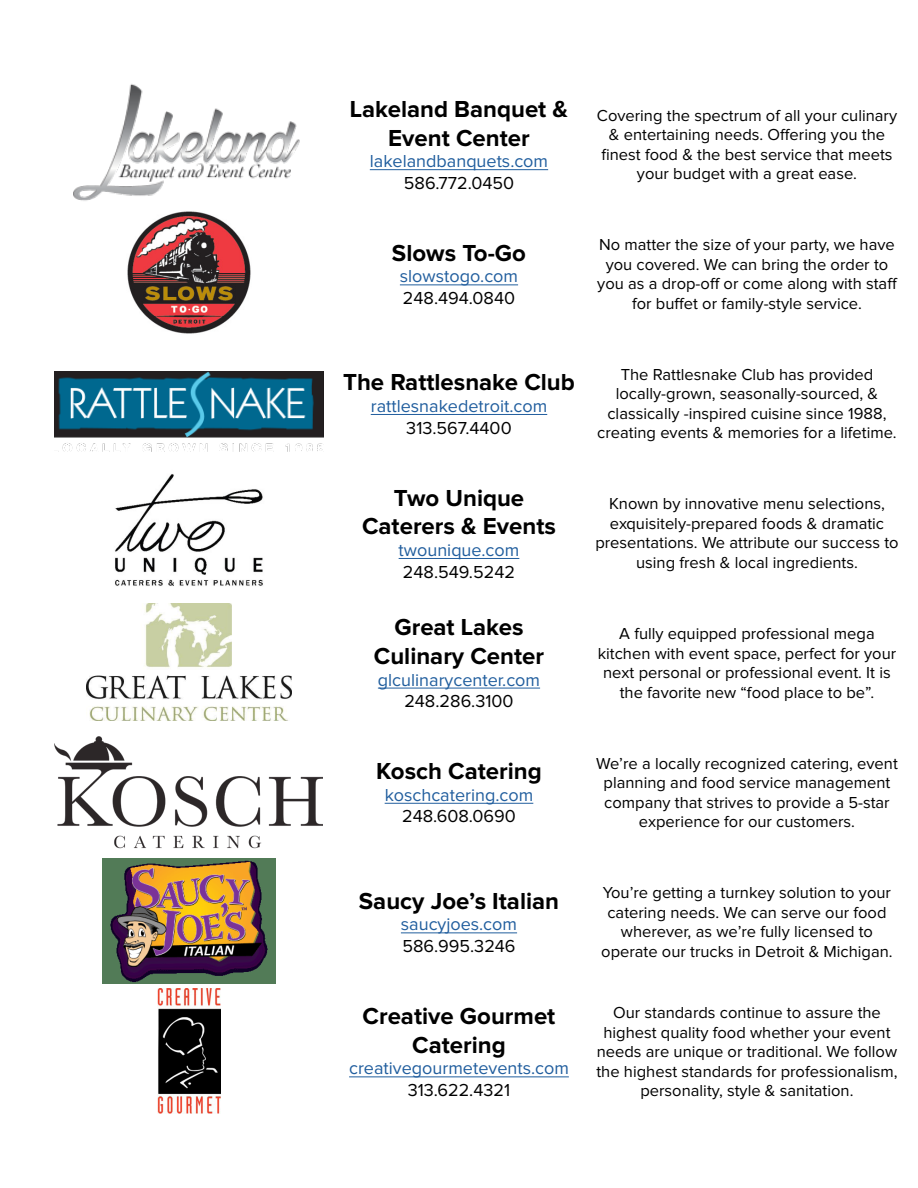
<style>
.page{position:relative;width:918px;height:1188px;background:#fff}
.page>*{position:absolute;margin:0;border:0;box-sizing:border-box;transform-origin:0 0}
.t1{font:700 24px/28.8px "Proxima Nova";color:#000;text-align:center}
.t2{font:18px "Proxima Nova";color:#215e9e}
.t3{font:18px "Proxima Nova";color:#000}
.t4{font:16.5px/19.5px "Proxima Nova";color:#000;text-align:center}
</style>
<div class="page">
<img style="left:74px;top:84px;width:226px;height:117px">
<hr style="left:370px;top:169px;width:178px;height:1px;background:#215e9e">
<img style="left:127px;top:211px;width:124px;height:123px">
<hr style="left:400px;top:285px;width:118px;height:1px;background:#215e9e">
<img style="left:54px;top:371px;width:270px;height:81px">
<hr style="left:371px;top:414px;width:176px;height:1px;background:#215e9e">
<img style="left:115px;top:474px;width:148px;height:112px">
<hr style="left:399px;top:558px;width:120px;height:1px;background:#215e9e">
<img style="left:87px;top:603px;width:204px;height:118px">
<hr style="left:378px;top:688px;width:162px;height:1px;background:#215e9e">
<img style="left:54px;top:736px;width:268px;height:113px">
<hr style="left:385px;top:803px;width:148px;height:1px;background:#215e9e">
<img style="left:102px;top:858px;width:174px;height:126px">
<hr style="left:401px;top:933px;width:116px;height:1px;background:#215e9e">
<img style="left:158px;top:988px;width:62px;height:125px">
<hr style="left:349px;top:1077px;width:220px;height:1px;background:#215e9e">
<h1 class="t1" style="left:350px;top:96px;width:220px">Lakeland Banquet &amp;<br>Event Center</h1>
<p class="t2" style="left:370px;top:153px;width:180px">lakelandbanquets.com</p>
<p class="t3" style="left:404px;top:175px;width:112px">586.772.0450</p>
<h1 class="t1" style="left:392px;top:240px;width:136px">Slows To-Go</h1>
<p class="t2" style="left:400px;top:268px;width:120px">slowstogo.com</p>
<p class="t3" style="left:403px;top:290px;width:114px">248.494.0840</p>
<p class="t4" style="left:597px;top:106px;width:302px">Covering the spectrum of all your culinary &amp; entertaining needs. Offering you the finest food &amp; the best service that meets your budget with a great ease.</p>
<p class="t4" style="left:597px;top:236px;width:302px">No matter the size of your party, we have you covered. We can bring the order to you as a drop-off or come along with staff for buffet or family-style service.</p>
<h1 class="t1" style="left:343px;top:369px;width:233px">The Rattlesnake Club</h1>
<p class="t2" style="left:371px;top:398px;width:178px">rattlesnakedetroit.com</p>
<p class="t3" style="left:406px;top:419px;width:107px">313.567.4400</p>
<h1 class="t1" style="left:362px;top:484px;width:195px">Two Unique<br>Caterers &amp; Events</h1>
<p class="t2" style="left:399px;top:542px;width:122px">twounique.com</p>
<p class="t3" style="left:403px;top:563px;width:113px">248.549.5242</p>
<h1 class="t1" style="left:374px;top:614px;width:172px">Great Lakes<br>Culinary Center</h1>
<p class="t2" style="left:378px;top:671px;width:164px">glculinarycenter.com</p>
<p class="t3" style="left:404px;top:693px;width:111px">248.286.3100</p>
<h1 class="t1" style="left:376px;top:758px;width:167px">Kosch Catering</h1>
<p class="t2" style="left:385px;top:787px;width:150px">koschcatering.com</p>
<p class="t3" style="left:402px;top:808px;width:115px">248.608.0690</p>
<p class="t4" style="left:597px;top:365px;width:301px">The Rattlesnake Club has provided locally-grown, seasonally-sourced, &amp; classically -inspired cuisine since 1988, creating events &amp; memories for a lifetime.</p>
<p class="t4" style="left:595px;top:495px;width:305px">Known by innovative menu selections, exquisitely-prepared foods &amp; dramatic presentations. We attribute our success to using fresh &amp; local ingredients.</p>
<p class="t4" style="left:598px;top:625px;width:300px">A fully equipped professional mega kitchen with event space, perfect for your next personal or professional event. It is the favorite new “food place to be”.</p>
<p class="t4" style="left:596px;top:754px;width:303px">We’re a locally recognized catering, event planning and food service management company that strives to provide a 5-star experience for our customers.</p>
<h1 class="t1" style="left:359px;top:888px;width:202px">Saucy Joe’s Italian</h1>
<p class="t2" style="left:401px;top:916px;width:118px">saucyjoes.com</p>
<p class="t3" style="left:402px;top:938px;width:115px">586.995.3246</p>
<h1 class="t1" style="left:363px;top:1003px;width:194px">Creative Gourmet<br>Catering</h1>
<p class="t2" style="left:349px;top:1060px;width:221px">creativegourmetevents.com</p>
<p class="t3" style="left:408px;top:1082px;width:104px">313.622.4321</p>
<p class="t4" style="left:601px;top:884px;width:293px">You’re getting a turnkey solution to your catering needs. We can serve our food wherever, as we’re fully licensed to operate our trucks in Detroit &amp; Michigan.</p>
<p class="t4" style="left:596px;top:1004px;width:303px">Our standards continue to assure the highest quality food whether your event needs are unique or traditional. We follow the highest standards for professionalism, personality, style &amp; sanitation.</p>
</div>
